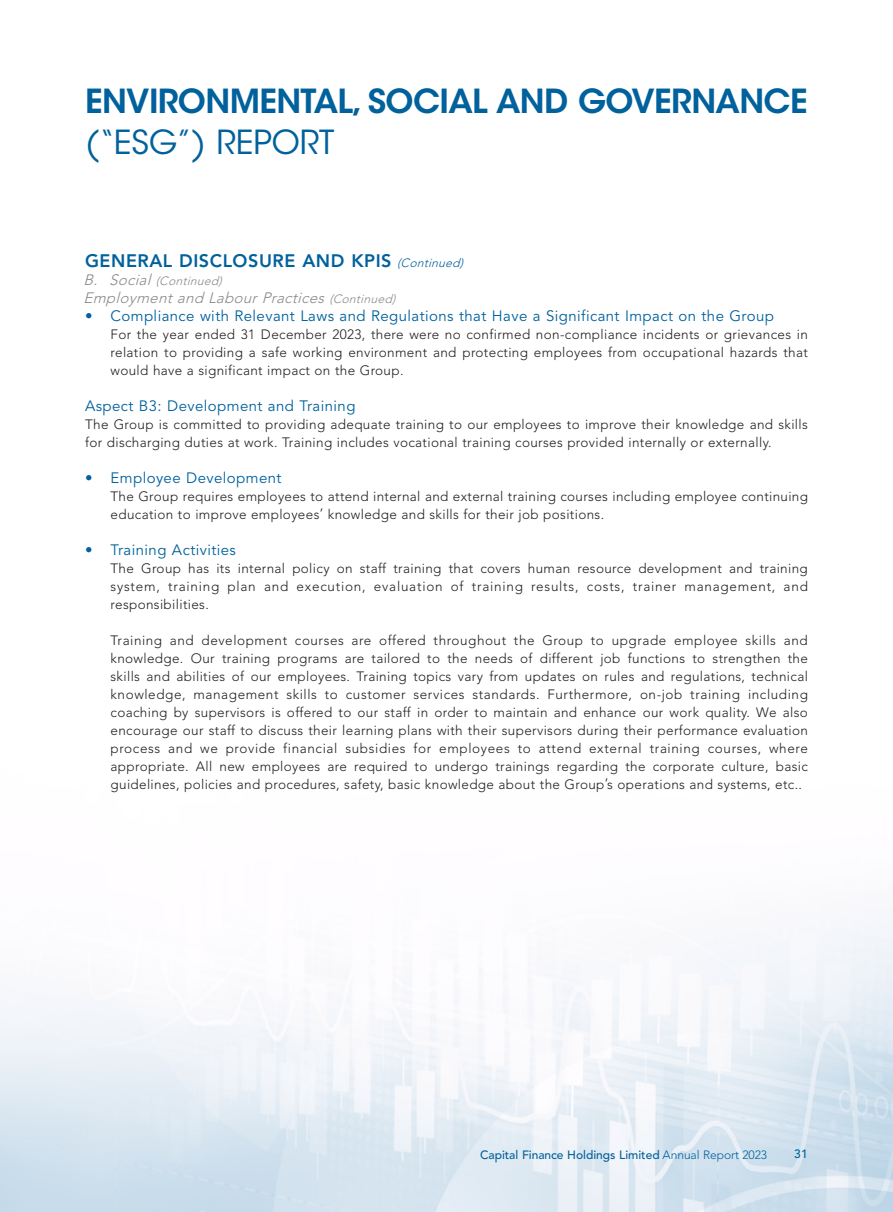
<style>
.page{position:relative;width:893px;height:1212px;background:#fff}
.page>*{position:absolute;margin:0;border:0;box-sizing:border-box;transform-origin:0 0}
.t1{font:600 33px "ITC Avant Garde Std";letter-spacing:-.02em;color:#00619c}
.t2{font:33px "ITC Avant Garde Std";color:#00619c}
.Heading_1{font:800 18px "Avenir LT Std";letter-spacing:.03em;color:#00619c}
.Heading_3{font:15px "Avenir LT Std";letter-spacing:.03em;color:#00619c}
.Heading_2{font:italic 300 15px "Avenir LT Std";color:#87898c}
.Body_Text{font:300 13.5px/18px "Avenir LT Std";letter-spacing:.025em;color:#231f20;text-align:justify}
.t3{font:500 12px "Avenir LT Std";color:#00619c}
.Heading_2-2{font:italic 300 12px "Avenir LT Std";color:#87898c}
.s1{font-weight:300;font-style:italic;font-size:12px}
.s2{font-size:15px}
.s3{font-size:12px}
.s4{font-weight:300}
</style>
<div class="page">
<img style="left:0;top:922px;width:893px;height:290px">
<h1 class="t1" style="left:85px;top:80px;width:724px">ENVIRONMENTAL, SOCIAL AND GOVERNANCE</h1>
<h1 class="t2" style="left:85px;top:122px;width:251px">(“ESG”) REPORT</h1>
<p class="Heading_1" style="left:85px;top:250px;width:383px">GENERAL DISCLOSURE AND KPIS <span class="s1">(Continued)</span></p>
<p class="Heading_2-2" style="left:84px;top:274px;width:143px"><span class="s2">B. Social</span>(Continued)</p>
<p class="Heading_2" style="left:84px;top:289px;width:317px">Employmentand LabourPractices<span class="s3">(Continued)</span></p>
<p class="Heading_3" style="left:85px;top:307px;width:690px">• Compliance with Relevant Laws and Regulations that Have a Significant Impact on the Group</p>
<p class="Body_Text" style="left:111px;top:325px;width:699px">For the year ended 31 December 2023, there were no confirmed non-compliance incidents or grievances in relation to providing a safe working environment and protecting employees from occupational hazards that would have a significant impact on the Group.</p>
<p class="Heading_3" style="left:85px;top:397px;width:272px">Aspect B3: Development and Training</p>
<p class="Body_Text" style="left:85px;top:415px;width:724px">The Group is committed to providing adequate training to our employees to improve their knowledge and skills for discharging duties at work. Training includes vocational training courses provided internally or externally.</p>
<p class="Heading_3" style="left:85px;top:469px;width:198px">• Employee Development</p>
<p class="Body_Text" style="left:111px;top:487px;width:699px">The Group requires employees to attend internal and external training courses including employee continuing education to improve employees’ knowledge and skills for their job positions.</p>
<p class="Heading_3" style="left:85px;top:541px;width:152px">• Training Activities</p>
<p class="Body_Text" style="left:111px;top:559px;width:699px">The Group has its internal policy on staff training that covers human resource development and training system, training plan and execution, evaluation of training results, costs, trainer management, and responsibilities.</p>
<p class="Body_Text" style="left:111px;top:631px;width:699px">Training and development courses are offered throughout the Group to upgrade employee skills and knowledge. Our training programs are tailored to the needs of different job functions to strengthen the skills and abilities of our employees. Training topics vary from updates on rules and regulations, technical knowledge, management skills to customer services standards. Furthermore, on-job training including coaching by supervisors is offered to our staff in order to maintain and enhance our work quality. We also encourage our staff to discuss their learning plans with their supervisors during their performance evaluation process and we provide financial subsidies for employees to attend external training courses, where appropriate. All new employees are required to undergo trainings regarding the corporate culture, basic guidelines, policies and procedures, safety, basic knowledge about the Group’s operations and systems, etc..</p>
<p class="t3" style="left:480px;top:1148px;width:289px">Capital Finance Holdings Limited <span class="s4">Annual Report 2023</span></p>
<p class="t3" style="left:794px;top:1146px;width:15px">31</p>
</div>
